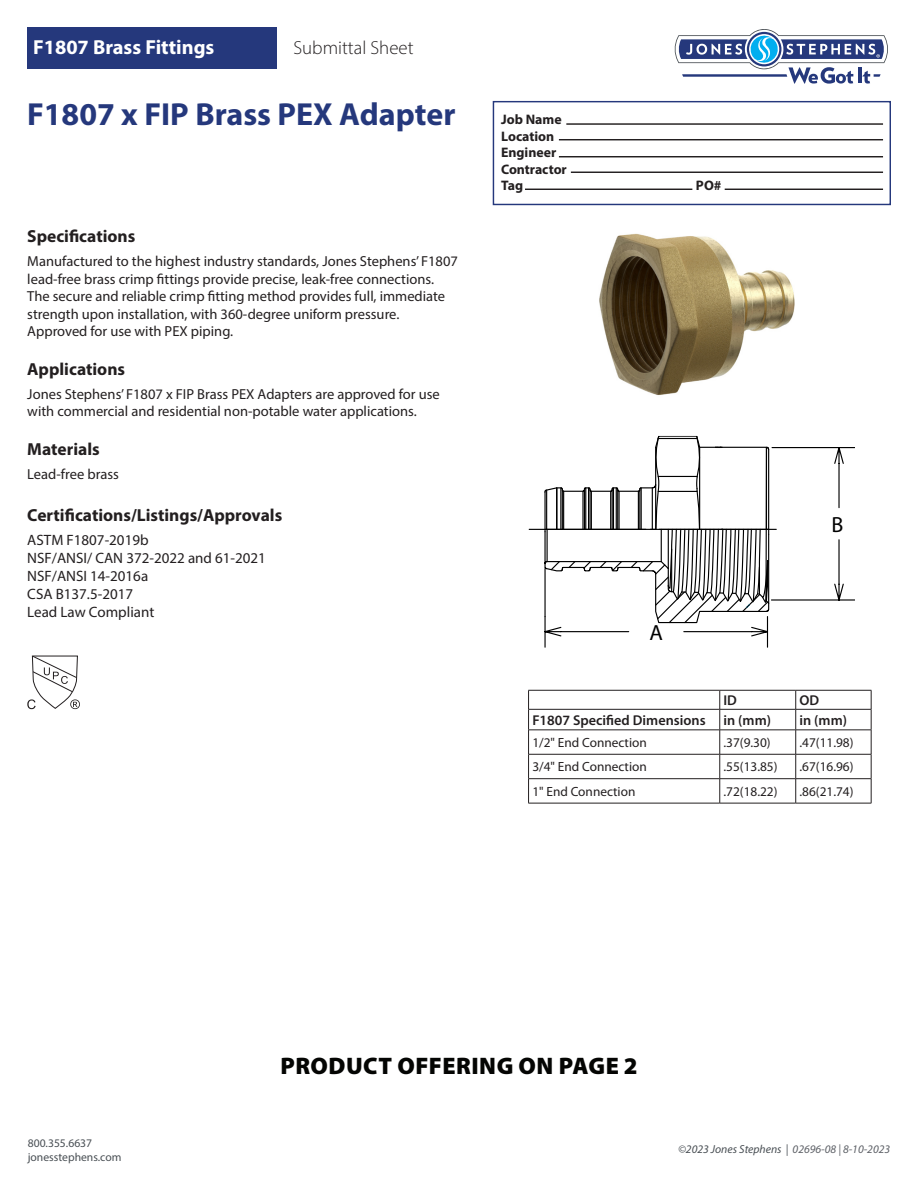
<style>
.page{position:relative;width:918px;height:1188px;background:#fff}
.page>*{position:absolute;margin:0;border:0;box-sizing:border-box;transform-origin:0 0}
.t1{font:700 31.95px "Myriad Pro";color:#25387c}
.Job{font:900 24px "Myriad Pro";letter-spacing:.02em;color:#040503}
.t2{font:22.05px "Myriad Pro";color:#000}
.t3{font:700 20.4px "Myriad Pro";color:#fff}
.t4{font:300 18.9px "Myriad Pro";color:#231f20}
.Text{font:700 17.4px "Myriad Pro";color:#231f20}
.Heading{font:700 17.4px "Myriad Pro";color:#231f20}
.t5{font:15px/18px "Myriad Pro";color:#231f20}
.t6{font:14.55px/17.4px "Myriad Pro";color:#231f20}
.t7{font:600 14.25px "Myriad Pro";color:#231f20}
.t8{font:700 13.8px/16.5px "Myriad Pro";color:#231f20}
.t9{font:13.35px "Myriad Pro";color:#231f20}
.t10{font:italic 11.7px "Myriad Pro";color:#494f54}
.t11{font:11.7px/14px "Myriad Pro";color:#494f54}
.s1{color:#5e6167}
</style>
<div class="page">
<div style="left:27px;top:27px;width:250px;height:41px;background:#25387c"></div>
<svg style="left:674px;top:29px;width:214px;height:55px"></svg>
<div style="left:493px;top:101px;width:398px;height:104px;border:1px solid #25387c"></div>
<hr style="left:566px;top:123px;width:317px;height:2px;background:#231f20">
<hr style="left:559px;top:139px;width:324px;height:1px;background:#231f20">
<hr style="left:559px;top:156px;width:324px;height:1px;background:#231f20">
<hr style="left:571px;top:172px;width:312px;height:1px;background:#231f20">
<hr style="left:725px;top:189px;width:158px;height:1px;background:#231f20">
<hr style="left:525px;top:189px;width:167px;height:1px;background:#231f20">
<hr style="left:529px;top:529px;width:117px;height:1px;background:#000">
<svg style="left:541px;top:435px;width:314px;height:213px"></svg>
<hr style="left:544px;top:569px;width:2px;height:48px;background:#000">
<img style="left:599px;top:233px;width:196px;height:162px">
<svg style="left:27px;top:656px;width:53px;height:53px"></svg>
<hr style="left:528px;top:690px;width:192px;height:1px;background:#231f20">
<hr style="left:720px;top:690px;width:76px;height:1px;background:#231f20">
<hr style="left:796px;top:690px;width:75px;height:1px;background:#231f20">
<hr style="left:528px;top:709px;width:192px;height:1px;background:#231f20">
<hr style="left:720px;top:709px;width:76px;height:1px;background:#231f20">
<hr style="left:796px;top:709px;width:75px;height:1px;background:#231f20">
<hr style="left:528px;top:730px;width:192px;height:1px;background:#231f20">
<hr style="left:720px;top:730px;width:76px;height:1px;background:#231f20">
<hr style="left:796px;top:730px;width:75px;height:1px;background:#231f20">
<hr style="left:528px;top:754px;width:192px;height:1px;background:#231f20">
<hr style="left:720px;top:754px;width:76px;height:1px;background:#231f20">
<hr style="left:796px;top:754px;width:75px;height:1px;background:#231f20">
<hr style="left:528px;top:778px;width:192px;height:1px;background:#231f20">
<svg style="left:528px;top:691px;width:1px;height:112px"></svg>
<hr style="left:720px;top:778px;width:76px;height:1px;background:#231f20">
<svg style="left:719px;top:691px;width:1px;height:112px"></svg>
<hr style="left:796px;top:778px;width:75px;height:1px;background:#231f20">
<svg style="left:795px;top:691px;width:1px;height:112px"></svg>
<svg style="left:871px;top:691px;width:1px;height:112px"></svg>
<hr style="left:528px;top:803px;width:192px;height:1px;background:#231f20">
<hr style="left:720px;top:803px;width:76px;height:1px;background:#231f20">
<hr style="left:796px;top:803px;width:75px;height:1px;background:#231f20">
<p class="t3" style="left:33px;top:34px;width:183px">F1807 Brass Fittings</p>
<p class="t4" style="left:293px;top:37px;width:122px">Submittal Sheet</p>
<p class="t1" style="left:27px;top:93px;width:430px">F1807 x FIP Brass PEX Adapter</p>
<p class="Text" style="left:27px;top:225px;width:110px">Specifications</p>
<p class="t6" style="left:27px;top:253px;width:432px">Manufactured to the highest industry standards, Jones Stephens’ F1807 lead-free brass crimp fittings provide precise, leak-free connections.<br>The secure and reliable crimp fitting method provides full, immediate strength upon installation, with 360-degree uniform pressure.<br>Approved for use with PEX piping.</p>
<p class="Text" style="left:27px;top:357px;width:99px">Applications</p>
<p class="t6" style="left:27px;top:385px;width:414px">Jones Stephens’ F1807 x FIP Brass PEX Adapters are approved for use with commercial and residential non-potable water applications.</p>
<p class="Heading" style="left:27px;top:437px;width:74px">Materials</p>
<p class="t6" style="left:27px;top:465px;width:93px">Lead-free brass</p>
<p class="Text" style="left:27px;top:503px;width:257px">Certifications/Listings/Approvals</p>
<p class="t5" style="left:27px;top:531px;width:240px">ASTM F1807-2019b<br>NSF/ANSI/ CAN 372-2022 and 61-2021</p>
<p class="t5" style="left:27px;top:567px;width:122px">NSF/ANSI 14-2016a</p>
<p class="t5" style="left:27px;top:585px;width:128px">CSA B137.5-2017<br>Lead Law Compliant</p>
<p class="t8" style="left:501px;top:111px;width:67px">Job Name<br>Location<br>Engineer<br>Contractor<br>Tag</p>
<p class="t8" style="left:696px;top:177px;width:27px">PO#</p>
<p class="t2" style="left:649px;top:619px;width:15px">A</p>
<p class="t2" style="left:832px;top:511px;width:13px">B</p>
<p class="t7" style="left:724px;top:691px;width:15px">ID</p>
<p class="t7" style="left:800px;top:691px;width:21px">OD</p>
<p class="t7" style="left:532px;top:711px;width:175px">F1807 Specified Dimensions</p>
<p class="t7" style="left:724px;top:711px;width:49px">in (mm)</p>
<p class="t7" style="left:800px;top:711px;width:49px">in (mm)</p>
<p class="t9" style="left:532px;top:734px;width:116px">1/2" End Connection</p>
<p class="t9" style="left:724px;top:734px;width:49px">.37(9.30)</p>
<p class="t9" style="left:800px;top:734px;width:56px">.47(11.98)</p>
<p class="t9" style="left:532px;top:759px;width:116px">3/4" End Connection</p>
<p class="t9" style="left:724px;top:759px;width:56px">.55(13.85)</p>
<p class="t9" style="left:800px;top:759px;width:56px">.67(16.96)</p>
<p class="t9" style="left:532px;top:783px;width:105px">1" End Connection</p>
<p class="t9" style="left:724px;top:783px;width:56px">.72(18.22)</p>
<p class="t9" style="left:800px;top:783px;width:56px">.86(21.74)</p>
<p class="Job" style="left:281px;top:1049px;width:359px">PRODUCT OFFERING ON PAGE 2</p>
<p class="t11" style="left:28px;top:1136px;width:95px">800.355.6637 jonesstephens.com</p>
<p class="t10" style="left:678px;top:1142px;width:214px">©2023 Jones Stephens | <span class="s1">02696-08 | 8-10-2023</span></p>
</div>
